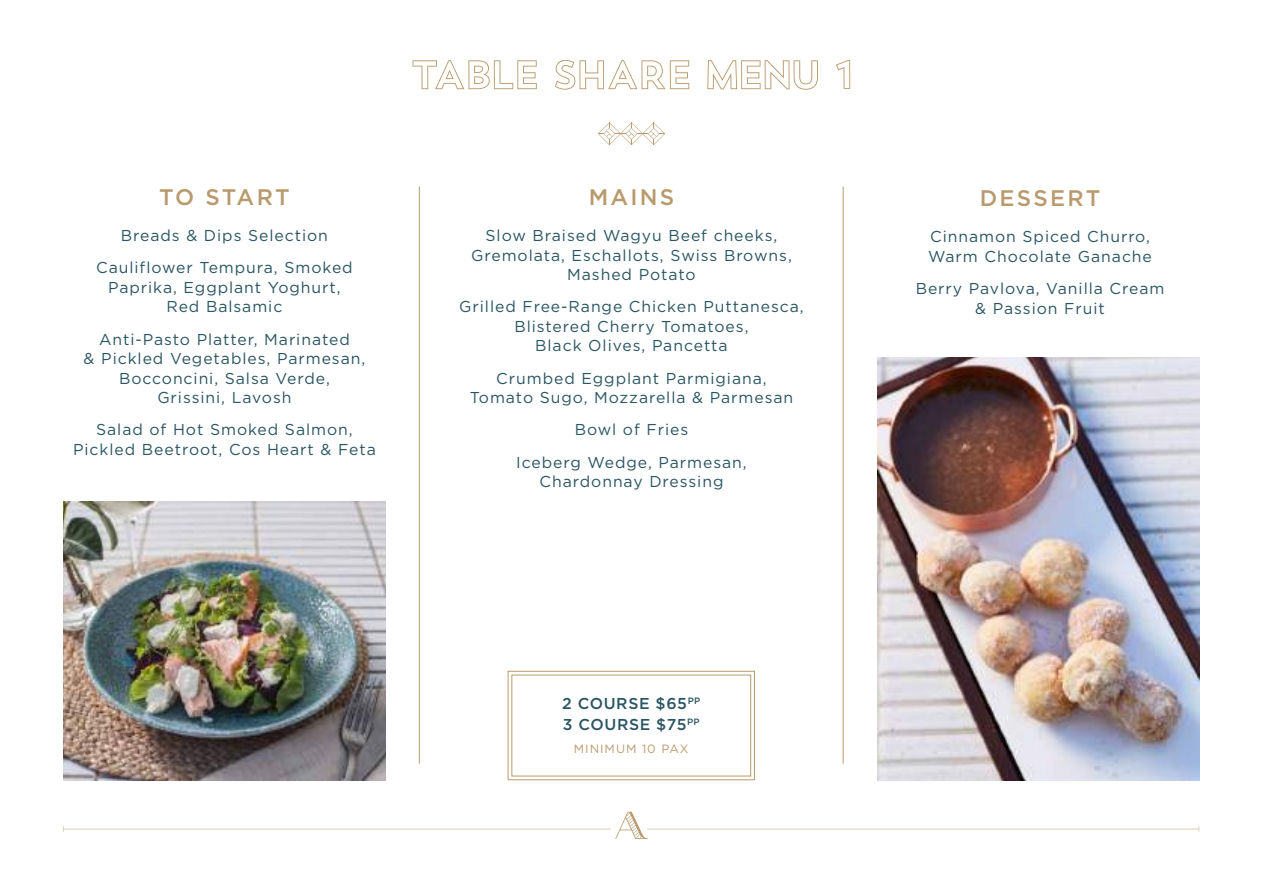
<style>
.page{position:relative;width:1263px;height:893px;background:#fff}
.page>*{position:absolute;margin:0;border:0;box-sizing:border-box;transform-origin:0 0}
.t1{font:51px "The Alcott Headline";letter-spacing:-.025em;color:#b99a6d}
.t2{font:500 22.5px "Gotham";letter-spacing:.1em;color:#b99a6d}
.t3{font:15.75px/19.5px "Gotham";letter-spacing:.06em;color:#2a5562;text-align:center}
.t4{font:500 15.75px/21px "Gotham";letter-spacing:.04em;color:#2a5562}
.t5{font:12px "Gotham";letter-spacing:.08em;color:#b99a6d}
</style>
<div class="page">
<svg style="left:598px;top:122px;width:67px;height:23px"></svg>
<svg style="left:63px;top:812px;width:1136px;height:27px"></svg>
<img style="left:63px;top:502px;width:323px;height:278px">
<img style="left:877px;top:357px;width:322px;height:423px">
<hr style="left:419px;top:187px;width:1px;height:577px;background:#b99a6d">
<hr style="left:843px;top:187px;width:1px;height:577px;background:#b99a6d">
<svg style="left:507px;top:670px;width:248px;height:110px"></svg>
<div style="left:511px;top:675px;width:240px;height:101px;border:1px solid #b99a6d"></div>
<h1 class="t1" style="left:410px;top:45px;width:444px">table share menu 0</h1>
<h2 class="t2" style="left:159px;top:182px;width:132px">TO START</h2>
<p class="t3" style="left:96px;top:219px;width:258px;line-height:32.2px">Breads &amp; Dips Selection<br>Cauliflower Tempura, Smoked</p>
<p class="t3" style="left:108px;top:277px;width:234px">Paprika, Eggplant Yoghurt,<br>Red Balsamic</p>
<p class="t3" style="left:84px;top:329px;width:283px">Anti-Pasto Platter, Marinated<br>&amp; Pickled Vegetables, Parmesan,<br>Bocconcini, Salsa Verde,<br>Grissini, Lavosh</p>
<p class="t3" style="left:73px;top:420px;width:304px">Salad of Hot Smoked Salmon,<br>Pickled Beetroot, Cos Heart &amp; Feta</p>
<h2 class="t2" style="left:589px;top:182px;width:87px">MAINS</h2>
<p class="t3" style="left:471px;top:225px;width:322px">Slow Braised Wagyu Beef cheeks,<br>Gremolata, Eschallots, Swiss Browns,<br>Mashed Potato</p>
<p class="t3" style="left:459px;top:297px;width:346px">Grilled Free-Range Chicken Puttanesca,<br>Blistered Cherry Tomatoes,<br>Black Olives, Pancetta</p>
<p class="t3" style="left:470px;top:368px;width:325px">Crumbed Eggplant Parmigiana,<br>Tomato Sugo, Mozzarella &amp; Parmesan</p>
<p class="t3" style="left:516px;top:413px;width:232px;line-height:32.2px">Bowl of Fries<br>Iceberg Wedge, Parmesan,</p>
<p class="t3" style="left:539px;top:471px;width:185px">Chardonnay Dressing</p>
<h2 class="t2" style="left:980px;top:183px;width:122px">DESSERT</h2>
<p class="t3" style="left:928px;top:227px;width:225px;text-align:left">Cinnamon Spiced Churro,<br>Warm Chocolate Ganache</p>
<p class="t3" style="left:916px;top:278px;width:250px">Berry Pavlova, Vanilla Cream &amp; Passion Fruit</p>
<p class="t4" style="left:562px;top:693px;width:140px">2 COURSE $65<sup>PP<br></sup>3 COURSE $75<sup>PP</sup></p>
<p class="t5" style="left:574px;top:741px;width:116px">MINIMUM 10 PAX</p>
</div>
